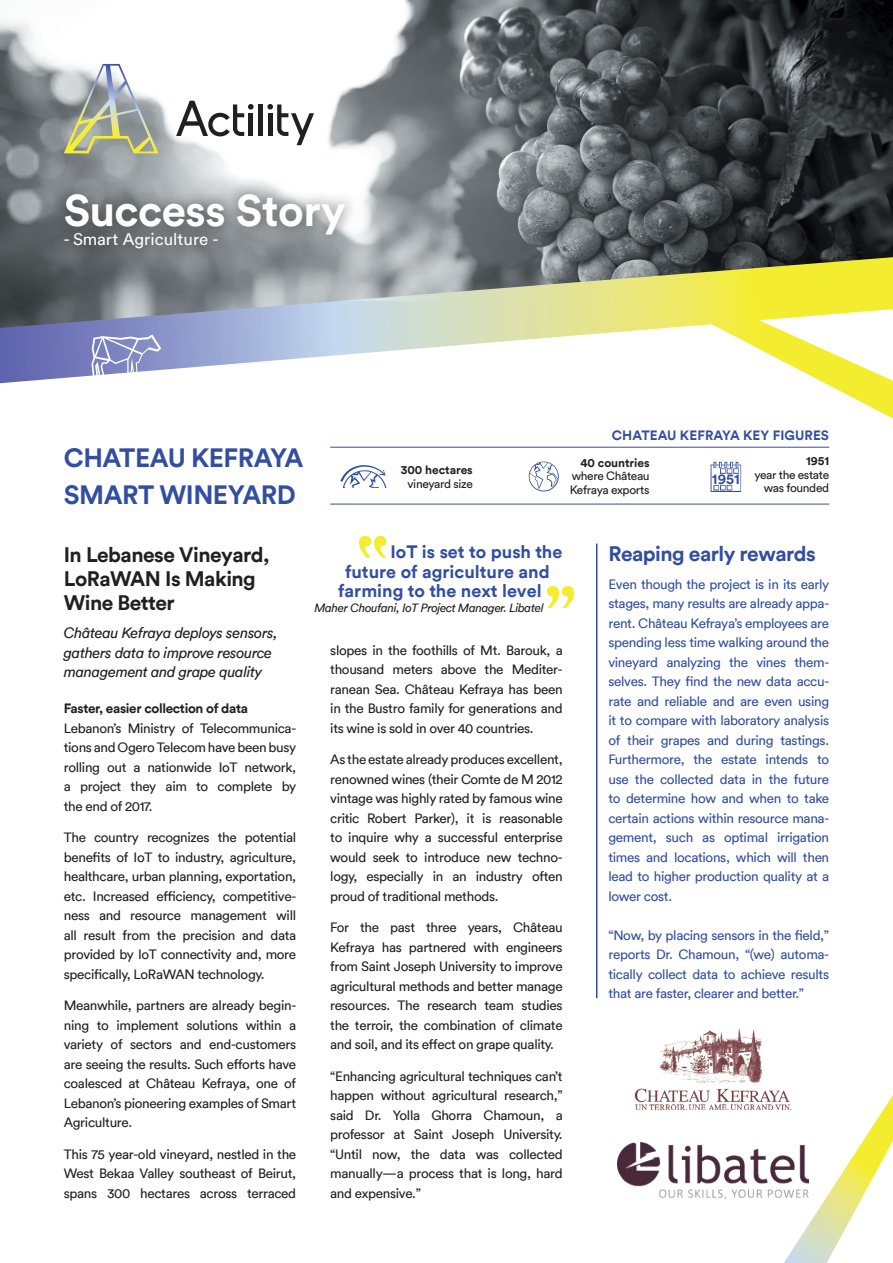
<style>
.page{position:relative;width:893px;height:1263px;background:#fff}
.page>*{position:absolute;margin:0;border:0;box-sizing:border-box;transform-origin:0 0}
.t1{font:700 44.1px "Circular Pro";letter-spacing:-.01em;color:#fff}
.t2{font:700 26.25px/37px "Circular Pro";letter-spacing:-.02em;color:#324ea1}
.t3{font:700 21px/24px "Circular Pro TT";letter-spacing:-.025em;color:#231f20}
.t4{font:700 21px "Circular Pro TT";letter-spacing:-.025em;color:#324ea1}
.t5{font:700 18px "Circular Pro TT";color:#324ea1}
.t6{font:16.8px "Circular Pro TT";color:#fff}
.t7{font:italic 15px/19.5px "Circular Pro TT";letter-spacing:-.025em;color:#231f20}
.t8{font:700 14.4px "Circular Pro TT";color:#324ea1}
.t9{font:13.5px/19.5px "Circular Pro TT";letter-spacing:-.025em;color:#231f20;text-align:justify}
.t10{font:13.5px/19.5px "Circular Pro TT";letter-spacing:-.025em;color:#324ea1;text-align:justify}
.t11{font:700 13.5px "Circular Pro TT";letter-spacing:-.025em;color:#231f20}
.t12{font:700 13.5px "Circular Pro TT";letter-spacing:.005em;color:#324ea1}
.t13{font:12px/13.5px "Circular Std";letter-spacing:-.03em;color:#231f20;text-align:right}
.t14{font:italic 12px "Circular Pro TT";letter-spacing:-.03em;color:#231f20}
.t15{font:700 12px "Circular Pro TT";letter-spacing:-.005em;color:#231f20}
</style>
<div class="page">
<svg style="left:825px;top:383px;width:68px;height:36px"></svg>
<svg style="left:0;top:328px;width:893px;height:55px"></svg>
<img style="left:0;top:0;width:893px;height:328px">
<svg style="left:784px;top:1095px;width:109px;height:168px"></svg>
<hr style="left:330px;top:504px;width:499px;height:1px;background:#324ea1">
<hr style="left:330px;top:447px;width:499px;height:1px;background:#324ea1">
<svg style="left:91px;top:334px;width:70px;height:43px"></svg>
<svg style="left:547px;top:586px;width:27px;height:22px"></svg>
<svg style="left:359px;top:536px;width:27px;height:22px"></svg>
<hr style="left:596px;top:544px;width:1px;height:454px;background:#324ea1">
<svg style="left:340px;top:465px;width:46px;height:23px"></svg>
<svg style="left:528px;top:461px;width:31px;height:31px"></svg>
<svg style="left:710px;top:462px;width:31px;height:30px"></svg>
<img style="left:617px;top:1142px;width:192px;height:57px">
<img style="left:634px;top:1028px;width:158px;height:82px">
<div style="left:47px;top:216px;width:188px;height:50px;background:#231f20;opacity:.44"></div>
<svg style="left:64px;top:64px;width:94px;height:89px"></svg>
<svg style="left:176px;top:101px;width:78px;height:35px"></svg>
<hr style="left:259px;top:104px;width:4px;height:32px;background:#231f20">
<svg style="left:267px;top:104px;width:47px;height:41px"></svg>
<div style="left:51px;top:180px;width:308px;height:69px;background:#231f20;opacity:.42"></div>
<h1 class="t1" style="left:64px;top:180px;width:284px">Success Story</h1>
<p class="t6" style="left:64px;top:228px;width:156px">- Smart Agriculture -</p>
<h2 class="t2" style="left:64px;top:438px;width:241px">CHATEAU KEFRAYA<br>SMART WINEYARD</h2>
<p class="t15" style="left:401px;top:462px;width:73px">300 hectares</p>
<p class="t13" style="left:408px;top:477px;width:67px">vineyard size</p>
<p class="t12" style="left:612px;top:426px;width:219px">CHATEAU KEFRAYA KEY FIGURES</p>
<p class="t15" style="left:580px;top:454px;width:71px">40 countries</p>
<p class="t13" style="left:570px;top:469px;width:81px;text-align:left">where Château<br>Kefraya exports</p>
<p class="t8" style="left:712px;top:469px;width:29px">1951</p>
<p class="t15" style="left:806px;top:453px;width:24px">1951</p>
<p class="t13" style="left:754px;top:467px;width:76px">year the estate was founded</p>
<h3 class="t3" style="left:64px;top:542px;width:207px">In Lebanese Vineyard,<br>LoRaWAN Is Making<br>Wine Better</h3>
<p class="t7" style="left:64px;top:623px;width:215px">Château Kefraya deploys sensors, gathers data to improve resource management and grape quality</p>
<p class="t11" style="left:64px;top:699px;width:186px">Faster, easier collection of data</p>
<p class="t9" style="left:64px;top:718px;width:234px">Lebanon’s Ministry of Telecommunica&shy;tions and Ogero Telecom have been busy rolling out a nationwide IoT network, a project they aim to complete by the end of 2017.</p>
<p class="t9" style="left:64px;top:827px;width:234px">The country recognizes the potential benefits of IoT to industry, agriculture, healthcare, urban planning, exportation, etc. Increased efficiency, competitive&shy;ness and resource management will all result from the precision and data provided by IoT connectivity and, more specifically, LoRaWAN technology.</p>
<p class="t9" style="left:64px;top:995px;width:234px">Meanwhile, partners are already begin&shy;ning to implement solutions within a variety of sectors and end-customers are seeing the results. Such efforts have coalesced at Château Kefraya, one of Lebanon’s pioneering examples of Smart Agriculture.</p>
<p class="t9" style="left:64px;top:1143px;width:234px">This 75 year-old vineyard, nestled in the West Bekaa Valley southeast of Beirut, spans 300 hectares across terraced</p>
<h3 class="t5" style="left:390px;top:539px;width:173px">IoT is set to push the</h3>
<h3 class="t5" style="left:345px;top:559px;width:206px">future of agriculture and</h3>
<h3 class="t5" style="left:338px;top:578px;width:205px">farming to the next level</h3>
<p class="t14" style="left:314px;top:600px;width:231px">Maher Choufani, IoT Project Manager. Libatel</p>
<p class="t9" style="left:330px;top:640px;width:234px">slopes in the foothills of Mt. Barouk, a thousand meters above the Mediter&shy;ranean Sea. Château Kefraya has been in the Bustro family for generations and its wine is sold in over 40 countries.</p>
<p class="t9" style="left:330px;top:749px;width:234px">As the estate already produces excellent, renowned wines (their Comte de M 2012 vintage was highly rated by famous wine critic Robert Parker), it is reasonable to inquire why a successful enterprise would seek to introduce new techno&shy;logy, especially in an industry often proud of traditional methods.</p>
<p class="t9" style="left:330px;top:917px;width:234px">For the past three years, Château Kefraya has partnered with engineers from Saint Joseph University to improve agricultural methods and better manage resources. The research team studies the terroir, the combination of climate and soil, and its effect on grape quality.</p>
<p class="t9" style="left:330px;top:1065px;width:234px">“Enhancing agricultural techniques can’t happen without agricultural research,” said Dr. Yolla Ghorra Chamoun, a professor at Saint Joseph University. “Until now, the data was collected manually—a process that is long, hard and expensive.”</p>
<h3 class="t4" style="left:608px;top:539px;width:209px">Reaping early rewards</h3>
<p class="t10" style="left:608px;top:573px;width:222px">Even though the project is in its early stages, many results are already appa&shy;rent. Château Kefraya’s employees are spending less time walking around the vineyard analyzing the vines them&shy;selves. They find the new data accu&shy;rate and reliable and are even using it to compare with laboratory analysis of their grapes and during tastings.<br>Furthermore, the estate intends to use the collected data in the future to determine how and when to take certain actions within resource mana&shy;gement, such as optimal irrigation times and locations, which will then lead to higher production quality at a lower cost.</p>
<p class="t10" style="left:608px;top:924px;width:222px">“Now, by placing sensors in the field,” reports Dr. Chamoun, “(we) automa&shy;tically collect data to achieve results that are faster, clearer and better.”</p>
</div>
